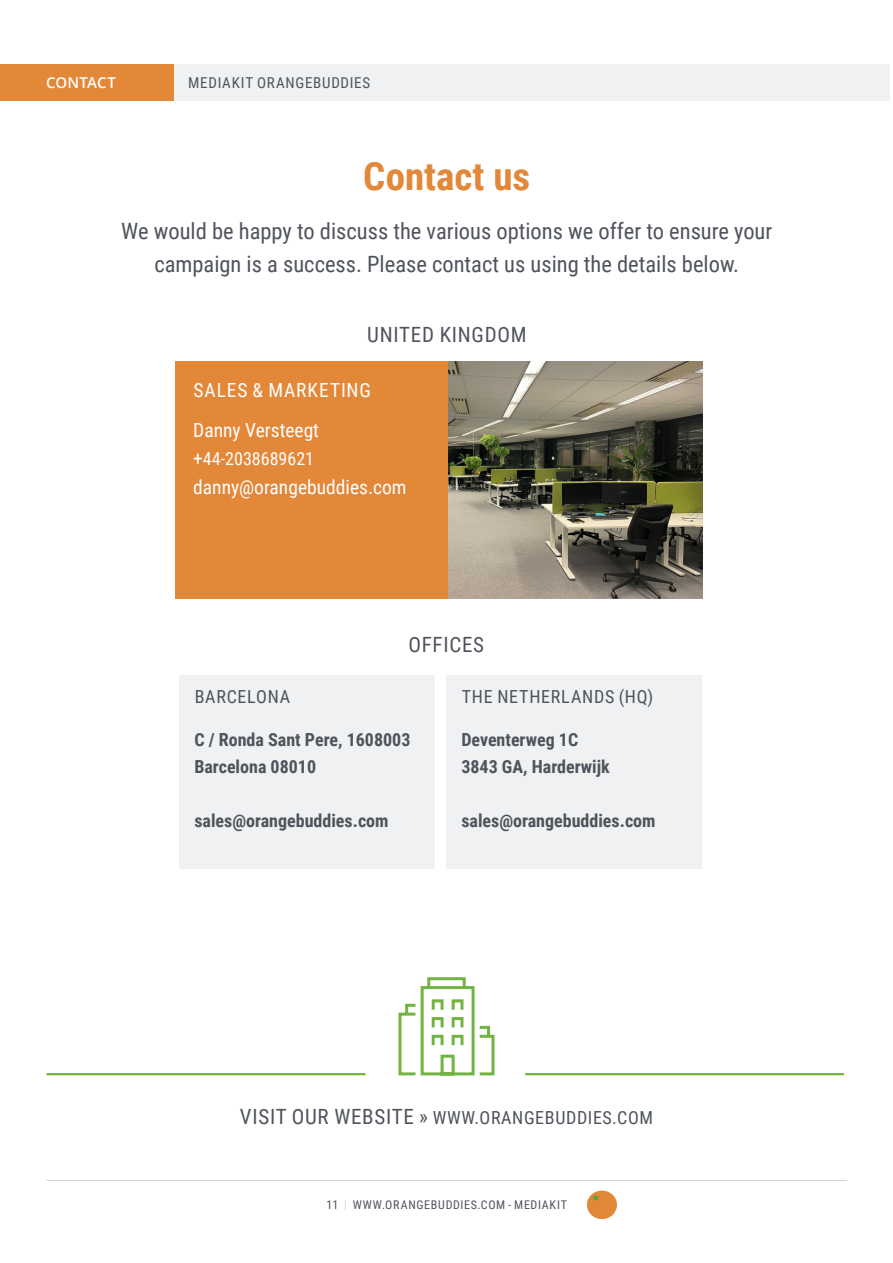
<style>
.page{position:relative;width:893px;height:1263px;background:#fff}
.page>*{position:absolute;margin:0;border:0;box-sizing:border-box;transform-origin:0 0}
.Leading_Title{font:700 39px "Roboto Condensed";color:#e38738}
.Leading_Text{font:22.5px "Roboto Condensed";color:#4f535c}
.Text_Heading_upperca{font:21px "Roboto Condensed";letter-spacing:.035em;color:#4f535c}
.Text_Regular_-_M{font:19.5px "Roboto Condensed";color:#fff}
.BC{font:19.5px "Roboto Condensed";letter-spacing:.045em;color:#fff}
.Text_Regular_-_S{font:700 18px/27px "Roboto Condensed";color:#4f535c}
.Text_Heading_upperca-2{font:18px "Roboto Condensed";letter-spacing:.035em;color:#4f535c}
.BC-2{font:18px "Roboto Condensed";letter-spacing:.04em;color:#4f535c}
.Text_Regular_-_M-2{font:18px "Roboto Condensed";color:#fff}
.t1{font:15px "Roboto Condensed";letter-spacing:.05em;color:#4f535c}
.C__Header{font:600 15px "Open Sans";color:#fff}
.t2{font:12px "Roboto Condensed";letter-spacing:.06em;color:#4f535c}
.s1{font-size:19.5px}
.s2{font-size:21px}
.s3{color:#d3d8d6}
</style>
<div class="page">
<hr style="left:46px;top:1180px;width:801px;height:1px;background:#d3d8d6">
<div style="left:134px;top:64px;width:756px;height:36px;background:#f0f1f2"></div>
<div style="left:0;top:64px;width:173px;height:36px;background:#e38738"></div>
<svg style="left:587px;top:1190px;width:30px;height:29px"></svg>
<div style="left:179px;top:675px;width:256px;height:193px;background:#f0f1f2"></div>
<div style="left:446px;top:675px;width:255px;height:193px;background:#f0f1f2"></div>
<div style="left:175px;top:361px;width:273px;height:237px;background:#e38738"></div>
<img style="left:448px;top:361px;width:255px;height:237px">
<svg style="left:398px;top:977px;width:97px;height:99px"></svg>
<hr style="left:47px;top:1073px;width:318px;height:2px;background:#72b441">
<hr style="left:525px;top:1073px;width:319px;height:2px;background:#72b441">
<p class="C__Header" style="left:46px;top:72px;width:71px">CONTACT</p>
<p class="t1" style="left:188px;top:72px;width:183px">MEDIAKIT ORANGEBUDDIES</p>
<p class="Leading_Title" style="left:363px;top:149px;width:169px">Contact us</p>
<p class="Leading_Text" style="left:121px;top:215px;width:652px">We would be happy to discuss the various options we offer to ensure your</p>
<p class="Leading_Text" style="left:154px;top:248px;width:586px">campaign is a success. Please contact us using the details below.</p>
<p class="Text_Heading_upperca" style="left:367px;top:319px;width:161px">UNITED KINGDOM</p>
<p class="BC" style="left:194px;top:377px;width:179px">SALES &amp; MARKETING</p>
<p class="Text_Regular_-_M" style="left:193px;top:416px;width:127px">Danny Versteegt</p>
<p class="Text_Regular_-_M-2" style="left:193px;top:446px;width:122px"><span class="s1">+</span>44-2038689621</p>
<p class="Text_Regular_-_M" style="left:193px;top:473px;width:215px">danny@orangebuddies.com</p>
<p class="BC-2" style="left:195px;top:684px;width:97px">BARCELONA</p>
<p class="Text_Heading_upperca" style="left:408px;top:630px;width:77px">OFFICES</p>
<p class="BC-2" style="left:462px;top:684px;width:193px">THE NETHERLANDS (HQ)</p>
<p class="Text_Regular_-_S" style="left:194px;top:725px;width:218px">C / Ronda Sant Pere, 1608003<br>Barcelona 08010</p>
<p class="Text_Regular_-_S" style="left:194px;top:806px;width:196px">sales@orangebuddies.com</p>
<p class="Text_Regular_-_S" style="left:461px;top:725px;width:118px">Deventerweg 1C</p>
<p class="Text_Regular_-_S" style="left:461px;top:752px;width:150px">3843 GA, Harderwijk</p>
<p class="Text_Regular_-_S" style="left:461px;top:806px;width:196px">sales@orangebuddies.com</p>
<p class="Text_Heading_upperca-2" style="left:240px;top:1105px;width:415px"><span class="s2">VISIT OUR WEBSITE »</span> WWW.ORANGEBUDDIES.COM</p>
<p class="t2" style="left:327px;top:1197px;width:242px">11 <span class="s3">|</span> WWW.ORANGEBUDDIES.COM - MEDIAKIT</p>
</div>
